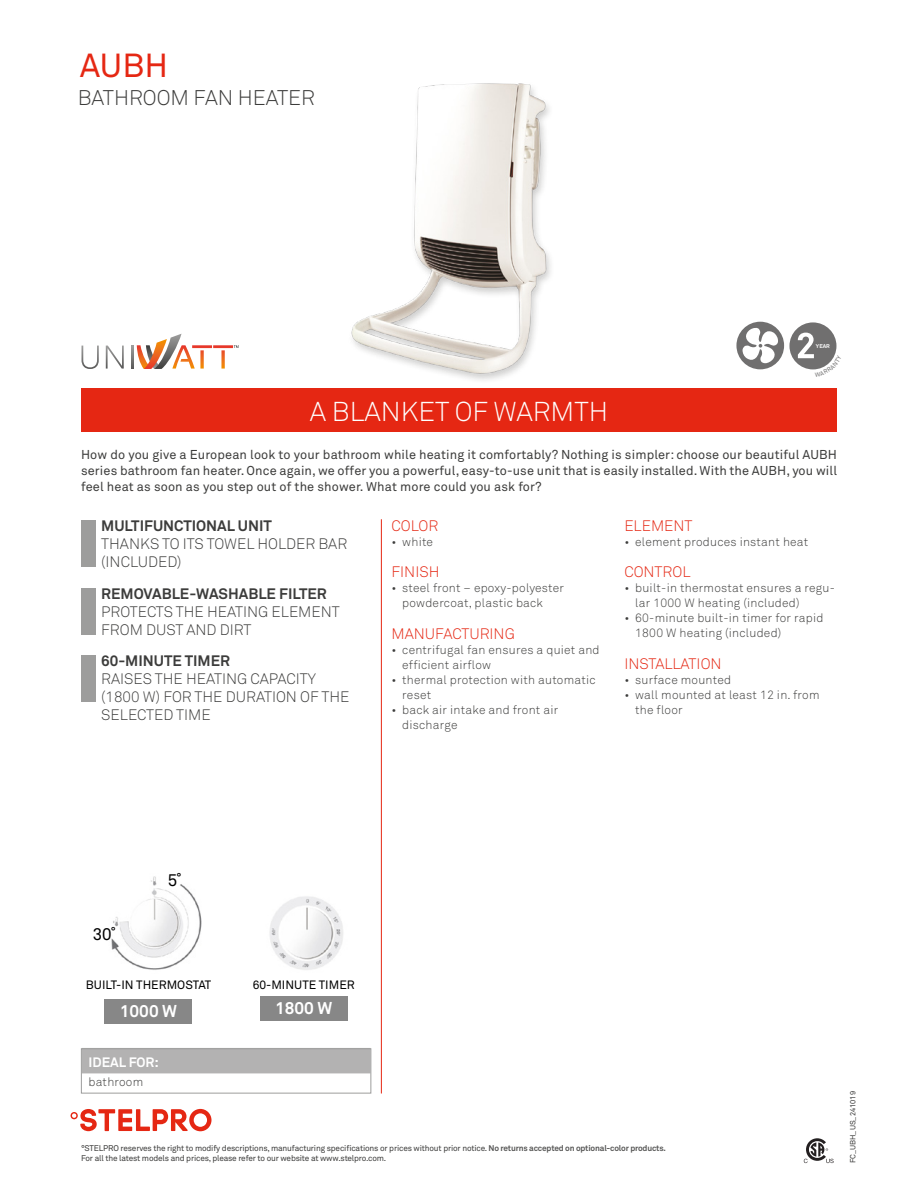
<style>
.page{position:relative;width:918px;height:1188px;background:#fff}
.page>*{position:absolute;margin:0;border:0;box-sizing:border-box;transform-origin:0 0}
.t1{font:33px "Akkurat";color:#e52713}
.t2{font:300 27px "Akkurat";color:#fff}
.t3{font:300 21px "Akkurat";color:#3c3c3b}
.t4{font:700 16.95px "Akkurat";color:#fff}
.t5{font:16.8px "Akkurat";color:#000}
.t6{font:300 15px/18px "Akkurat";color:#3c3c3b}
.t7{font:700 15px "Akkurat";color:#3c3c3b}
.t8{font:300 15px "Akkurat";color:#e52713}
.t9{font:700 13.5px "Akkurat";color:#fff}
.t10{font:12.75px/16.5px "Akkurat";letter-spacing:.01em;color:#3c3c3b;text-align:justify}
.t11{font:300 12px/15px "Akkurat";letter-spacing:.02em;color:#3c3c3b}
.t12{font:12px "Akkurat";color:#000}
.t13{font:8.25px/9.9px "Akkurat";letter-spacing:-.02em;color:#3c3c3b}
.t14{font:7.5px "Akkurat";color:#3c3c3b}
.t15{font:700 5.55px "Akkurat";color:#fff}
.s1{font-weight:700;color:#575756}
</style>
<div class="page">
<div style="left:736px;top:322px;width:48px;height:47px;background:#706f6f;border-radius:50%"></div>
<svg style="left:743px;top:327px;width:35px;height:36px"></svg>
<img style="left:333px;top:83px;width:240px;height:306px">
<hr style="left:381px;top:519px;width:1px;height:574px;background:#e52713">
<div style="left:82px;top:1048px;width:288px;height:25px;background:#b3b2b2"></div>
<div style="left:81px;top:1048px;width:290px;height:46px;border:1px solid #9d9d9c"></div>
<div style="left:81px;top:521px;width:14px;height:46px;background:#9d9d9c"></div>
<div style="left:81px;top:588px;width:14px;height:47px;background:#9d9d9c"></div>
<div style="left:81px;top:656px;width:14px;height:46px;background:#9d9d9c"></div>
<div style="left:81px;top:389px;width:756px;height:43px;background:#e52713"></div>
<svg style="left:82px;top:346px;width:17px;height:23px"></svg>
<svg style="left:106px;top:346px;width:18px;height:23px"></svg>
<svg style="left:131px;top:346px;width:2px;height:23px"></svg>
<svg style="left:137px;top:334px;width:101px;height:35px"></svg>
<div style="left:105px;top:999px;width:87px;height:24px;background:#878787"></div>
<div style="left:260px;top:997px;width:88px;height:24px;background:#878787"></div>
<img style="left:269px;top:896px;width:74px;height:74px">
<img style="left:111px;top:876px;width:91px;height:94px">
<div style="left:789px;top:322px;width:47px;height:47px;background:#706f6f;border-radius:50%"></div>
<svg style="left:804px;top:1138px;width:30px;height:25px"></svg>
<svg style="left:71px;top:1109px;width:141px;height:22px"></svg>
<svg style="left:798px;top:333px;width:39px;height:37px"></svg>
<h1 class="t1" style="left:80px;top:45px;width:90px">AUBH</h1>
<h3 class="t3" style="left:78px;top:85px;width:239px">BATHROOM FAN HEATER</h3>
<p class="t15" style="left:816px;top:342px;width:16px">YEAR</p>
<h2 class="t2" style="left:310px;top:395px;width:300px">A BLANKET OF WARMTH</h2>
<p class="t10" style="left:81px;top:446px;width:758px">How do you give a European look to your bathroom while heating it comfortably? Nothing is simpler: choose our beautiful AUBH series bathroom fan heater. Once again, we offer you a powerful, easy-to-use unit that is easily installed. With the AUBH, you will feel heat as soon as you step out of the shower. What more could you ask for?</p>
<p class="t7" style="left:101px;top:517px;width:172px">MULTIFUNCTIONAL UNIT</p>
<p class="t6" style="left:101px;top:535px;width:248px">THANKS TO ITS TOWEL HOLDER BAR (INCLUDED)</p>
<p class="t7" style="left:101px;top:584px;width:227px">REMOVABLE-WASHABLE FILTER</p>
<p class="t6" style="left:101px;top:602px;width:240px">PROTECTS THE HEATING ELEMENT<br>FROM DUST AND DIRT</p>
<p class="t7" style="left:101px;top:652px;width:130px">60-MINUTE TIMER</p>
<p class="t6" style="left:101px;top:670px;width:250px">RAISES THE HEATING CAPACITY (1800 W) FOR THE DURATION OF THE<br>SELECTED TIME</p>
<p class="t8" style="left:392px;top:517px;width:48px">COLOR</p>
<p class="t11" style="left:392px;top:534px;width:43px">• white</p>
<p class="t8" style="left:392px;top:563px;width:49px">FINISH</p>
<p class="t11" style="left:402px;top:581px;width:163px;text-indent:-11px">• steel front – epoxy-polyester powdercoat, plastic back</p>
<p class="t8" style="left:392px;top:624px;width:125px">MANUFACTURING</p>
<p class="t11" style="left:402px;top:642px;width:199px;text-indent:-11px">• centrifugal fan ensures a quiet and efficient airflow</p>
<p class="t11" style="left:402px;top:672px;width:195px;text-indent:-11px">• thermal protection with automatic reset</p>
<p class="t11" style="left:402px;top:702px;width:158px;text-indent:-11px">• back air intake and front air discharge</p>
<p class="t8" style="left:624px;top:517px;width:70px">ELEMENT</p>
<p class="t11" style="left:624px;top:534px;width:185px">• element produces instant heat</p>
<p class="t8" style="left:624px;top:563px;width:68px">CONTROL</p>
<p class="t11" style="left:635px;top:581px;width:201px;text-indent:-11px">• built-in thermostat ensures a regu&shy;lar 1000 W heating (included)</p>
<p class="t11" style="left:635px;top:611px;width:190px;text-indent:-11px">• 60-minute built-in timer for rapid<br>1800 W heating (included)</p>
<p class="t8" style="left:624px;top:654px;width:99px">INSTALLATION</p>
<p class="t11" style="left:624px;top:672px;width:108px">• surface mounted</p>
<p class="t11" style="left:635px;top:687px;width:186px;text-indent:-11px">• wall mounted at least 12 in. from the floor</p>
<h3 class="t5" style="left:93px;top:924px;width:24px">30˚</h3>
<h3 class="t5" style="left:168px;top:869px;width:15px">5˚</h3>
<p class="t12" style="left:86px;top:977px;width:127px">BUILT-IN THERMOSTAT</p>
<h3 class="t4" style="left:120px;top:1000px;width:59px">1000 W</h3>
<p class="t9" style="left:88px;top:1053px;width:72px">IDEAL FOR:</p>
<p class="t11" style="left:88px;top:1074px;width:56px">bathroom</p>
<p class="t12" style="left:253px;top:977px;width:104px">60-MINUTE TIMER</p>
<h3 class="t4" style="left:275px;top:998px;width:59px">1800 W</h3>
<p class="t13" style="left:81px;top:1143px;width:586px">°STELPRO reserves the right to modify descriptions, manufacturing specifications or prices without prior notice. <span class="s1">No returns accepted on optional-color products.<br></span>For all the latest models and prices, please refer to our website at www.stelpro.com.</p>
<p class="t14" style="left:848px;top:1163px;width:73px;rotate:-90deg">FC_UBH_US_241019</p>
</div>
